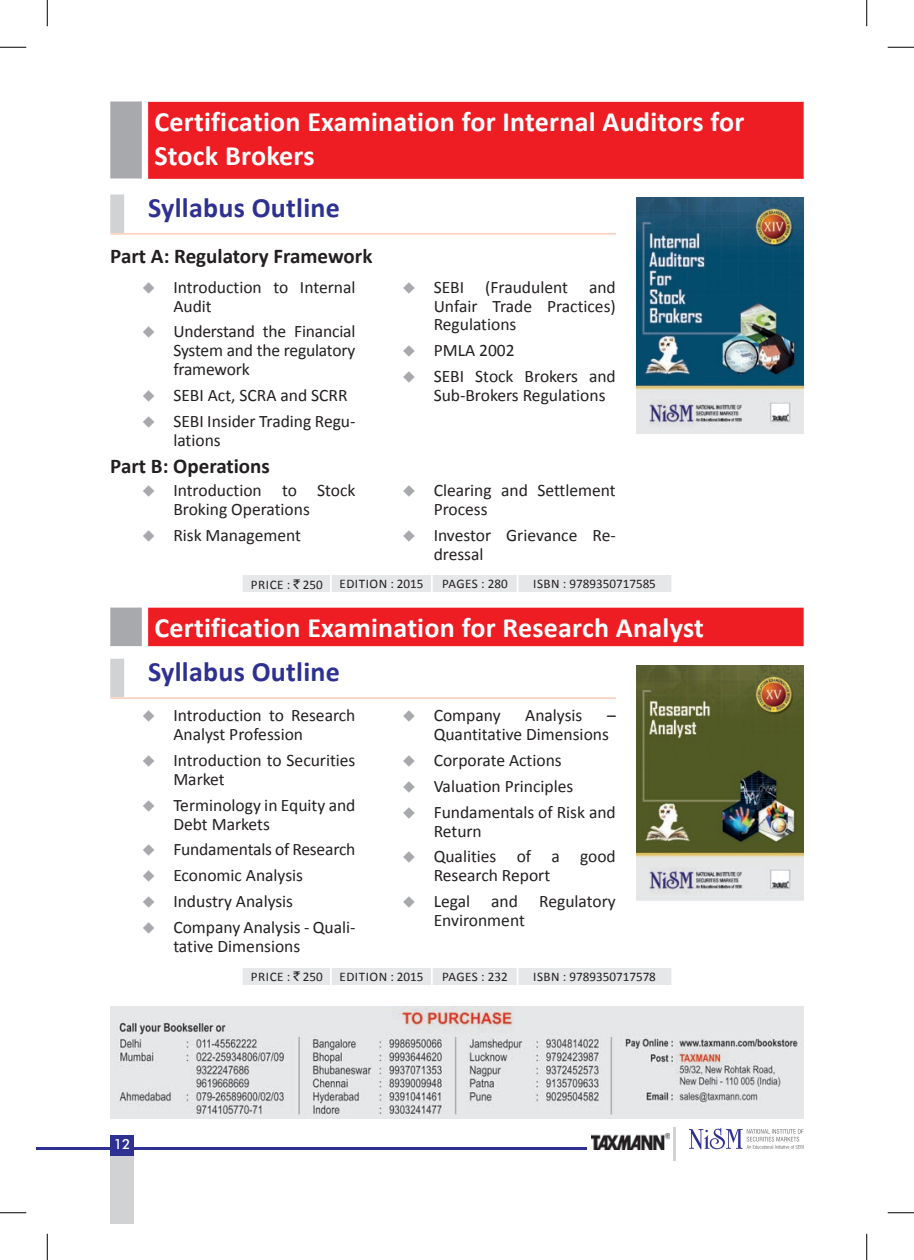
<style>
.page{position:relative;width:914px;height:1260px;background:#fff}
.page>*{position:absolute;margin:0;border:0;box-sizing:border-box;transform-origin:0 0}
.t1{font:700 28px/33.6px "Calibri";letter-spacing:.01em;color:#fff}
.t2{font:700 28px "Calibri";letter-spacing:.01em;color:#2e3092}
.t3{font:700 21px "Calibri";color:#231f20}
.t4{font:17.5px/18.9px "Calibri";color:#231f20}
.t5{font:500 14px "Futura BT";color:#fff}
.t6{font:13.12px "Calibri";color:#231f20}
.t7{font:13.12px "Calibri";letter-spacing:.04em;color:#231f20}
.s1{color:#a8a9ad}
.s2{font-family:"Rupee Foradian"}
</style>
<div class="page">
<hr style="left:37px;top:1147px;width:550px;height:3px;background:#2e3092">
<div style="left:110px;top:1135px;width:24px;height:88px;background:#d1d2d4"></div>
<hr style="left:673px;top:1128px;width:2px;height:33px;background:#d1d2d4">
<div style="left:110px;top:1135px;width:24px;height:20px;background:#2e3092"></div>
<svg style="left:689px;top:1128px;width:114px;height:21px"></svg>
<img style="left:591px;top:1134px;width:78px;height:16px">
<div style="left:110px;top:102px;width:32px;height:76px;background:#a8a9ad"></div>
<div style="left:148px;top:102px;width:655px;height:77px;background:#ee1d23"></div>
<div style="left:110px;top:194px;width:14px;height:39px;background:#d1d2d4"></div>
<hr style="left:110px;top:233px;width:506px;height:2px;background:#fcd2c0">
<img style="left:637px;top:198px;width:166px;height:235px">
<div style="left:243px;top:575px;width:428px;height:17px;background:#e6e7e9"></div>
<div style="left:110px;top:659px;width:14px;height:38px;background:#d1d2d4"></div>
<hr style="left:110px;top:697px;width:506px;height:2px;background:#fcd2c0">
<div style="left:110px;top:608px;width:32px;height:38px;background:#a8a9ad"></div>
<div style="left:148px;top:608px;width:655px;height:38px;background:#ee1d23"></div>
<div style="left:243px;top:968px;width:428px;height:17px;background:#e6e7e9"></div>
<img style="left:637px;top:666px;width:166px;height:235px">
<img style="left:110px;top:1006px;width:693px;height:112px">
<svg style="left:0;top:47px;width:26px;height:1px"></svg>
<svg style="left:887px;top:47px;width:27px;height:1px"></svg>
<svg style="left:0;top:1212px;width:26px;height:1px"></svg>
<svg style="left:887px;top:1212px;width:27px;height:1px"></svg>
<svg style="left:47px;top:0;width:1px;height:26px"></svg>
<svg style="left:47px;top:1234px;width:1px;height:26px"></svg>
<svg style="left:866px;top:0;width:1px;height:26px"></svg>
<svg style="left:866px;top:1234px;width:1px;height:26px"></svg>
<h1 class="t1" style="left:154px;top:105px;width:591px">Certification Examination for Internal Auditors for<br>Stock Brokers</h1>
<h1 class="t2" style="left:148px;top:190px;width:193px">Syllabus Outline</h1>
<p class="t3" style="left:110px;top:243px;width:264px">Part A: Regulatory Framework</p>
<p class="t4" style="left:173px;top:277px;width:184px;text-indent:-32px"><span class="s1">◆</span> Introduction to Internal<br>Audit</p>
<p class="t4" style="left:173px;top:322px;width:184px;text-align:justify;text-indent:-32px"><span class="s1">◆</span> Understand the Financial System and the regulatory framework</p>
<p class="t4" style="left:142px;top:386px;width:207px"><span class="s1">◆</span> SEBI Act, SCRA and SCRR</p>
<p class="t4" style="left:173px;top:412px;width:184px;text-indent:-32px"><span class="s1">◆</span> SEBI Insider Trading Regu&shy;lations</p>
<p class="t4" style="left:433px;top:277px;width:184px;text-align:justify;text-indent:-32px"><span class="s1">◆</span> SEBI (Fraudulent and Unfair Trade Practices)<br>Regulations</p>
<p class="t4" style="left:402px;top:341px;width:114px"><span class="s1">◆</span> PMLA 2002</p>
<p class="t4" style="left:433px;top:367px;width:184px;text-indent:-32px"><span class="s1">◆</span> SEBI Stock Brokers and<br>Sub-Brokers Regulations</p>
<p class="t3" style="left:110px;top:452px;width:161px">Part B: Operations</p>
<p class="t4" style="left:173px;top:481px;width:184px;text-indent:-32px"><span class="s1">◆</span> Introduction to Stock<br>Broking Operations</p>
<p class="t4" style="left:142px;top:526px;width:161px"><span class="s1">◆</span> Risk Management</p>
<p class="t4" style="left:433px;top:481px;width:184px;text-indent:-32px"><span class="s1">◆</span> Clearing and Settlement<br>Process</p>
<p class="t4" style="left:433px;top:526px;width:184px;text-indent:-32px"><span class="s1">◆</span> Investor Grievance Re&shy;dressal</p>
<p class="t7" style="left:251px;top:576px;width:73px">PRICE : <span class="s2">`</span> 250</p>
<p class="t7" style="left:339px;top:576px;width:86px">eDITION : 2015</p>
<p class="t6" style="left:442px;top:576px;width:67px">pAGES : 280</p>
<p class="t6" style="left:533px;top:576px;width:124px">ISBN : 9789350717585</p>
<h1 class="t1" style="left:154px;top:611px;width:551px">Certification Examination for Research Analyst</h1>
<h1 class="t2" style="left:148px;top:654px;width:193px">Syllabus Outline</h1>
<p class="t4" style="left:173px;top:706px;width:184px;text-indent:-32px"><span class="s1">◆</span> Introduction to Research<br>Analyst Profession</p>
<p class="t4" style="left:173px;top:751px;width:184px;text-indent:-32px"><span class="s1">◆</span> Introduction to Securities<br>Market</p>
<p class="t4" style="left:173px;top:795px;width:184px;text-indent:-32px"><span class="s1">◆</span> Terminology in Equity and<br>Debt Markets</p>
<p class="t4" style="left:142px;top:840px;width:215px"><span class="s1">◆</span> Fundamentals of Research</p>
<p class="t4" style="left:142px;top:866px;width:163px"><span class="s1">◆</span> Economic Analysis</p>
<p class="t4" style="left:142px;top:892px;width:153px"><span class="s1">◆</span> Industry Analysis</p>
<p class="t4" style="left:173px;top:918px;width:184px;text-indent:-32px"><span class="s1">◆</span> Company Analysis - Quali&shy;tative Dimensions</p>
<p class="t4" style="left:402px;top:706px;width:100px"><span class="s1">◆</span> Company</p>
<p class="t4" style="left:525px;top:706px;width:59px">Analysis</p>
<p class="t4" style="left:433px;top:706px;width:184px;text-indent:173px">–<br>Quantitative Dimensions</p>
<p class="t4" style="left:402px;top:751px;width:161px"><span class="s1">◆</span> Corporate Actions</p>
<p class="t4" style="left:402px;top:777px;width:173px"><span class="s1">◆</span> Valuation Principles</p>
<p class="t4" style="left:433px;top:802px;width:184px;text-indent:-32px"><span class="s1">◆</span> Fundamentals of Risk and<br>Return</p>
<p class="t4" style="left:433px;top:847px;width:184px;text-indent:-32px"><span class="s1">◆</span> Qualities of a good<br>Research Report</p>
<p class="t4" style="left:433px;top:892px;width:184px;text-indent:-32px"><span class="s1">◆</span> Legal and Regulatory<br>Environment</p>
<p class="t5" style="left:114px;top:1136px;width:18px">12</p>
<p class="t7" style="left:251px;top:969px;width:73px">PRICE : <span class="s2">`</span> 250</p>
<p class="t7" style="left:339px;top:969px;width:86px">eDITION : 2015</p>
<p class="t6" style="left:442px;top:969px;width:67px">pAGES : 232</p>
<p class="t6" style="left:533px;top:969px;width:124px">ISBN : 9789350717578</p>
</div>
